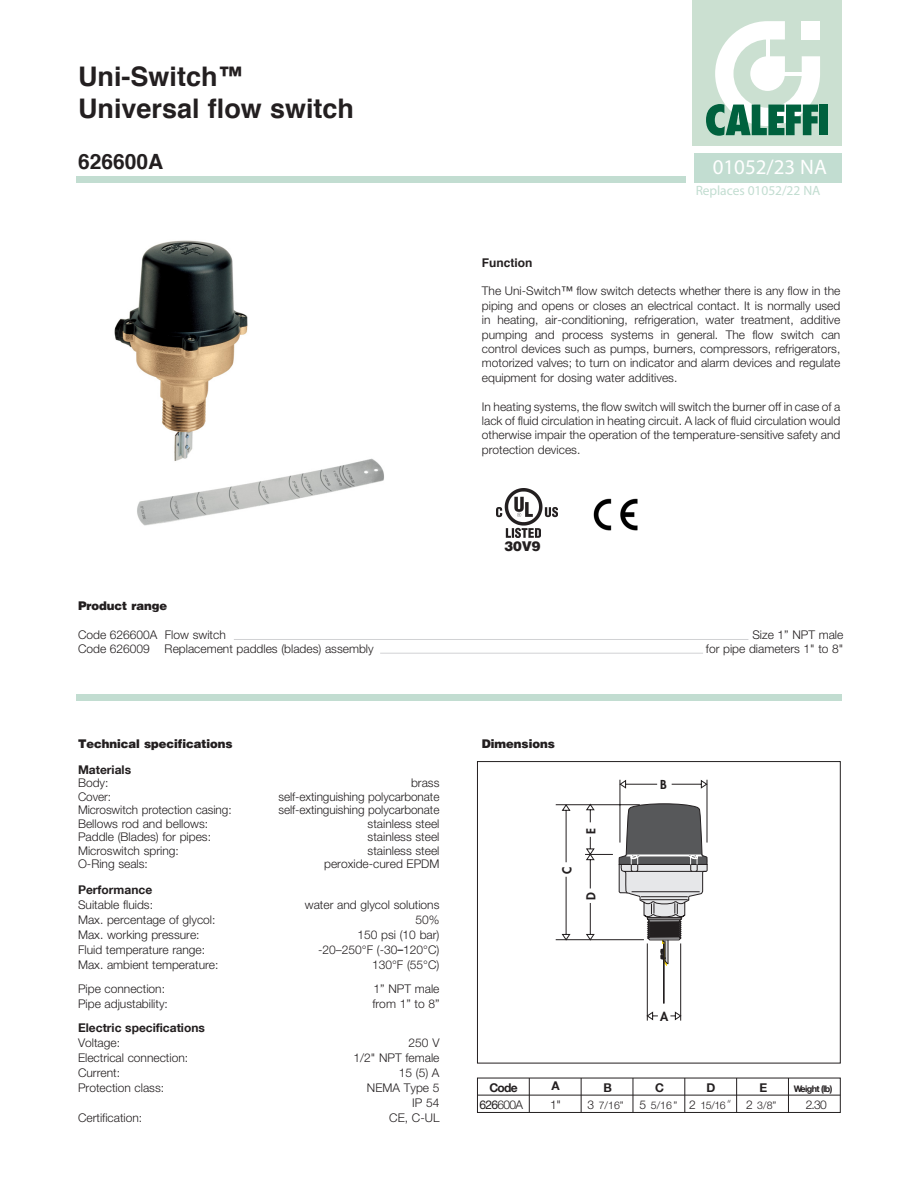
<style>
.page{position:relative;width:918px;height:1188px;background:#fff}
.page>*{position:absolute;margin:0;border:0;box-sizing:border-box;transform-origin:0 0}
.Normale{font:700 27px "Helvetica";color:#231f20}
.Normale-2{font:21px "Myriad Pro";color:#fff}
.Normale-3{font:700 21px "Helvetica";color:#231f20}
.Normale-4{font:13.5px "Myriad Pro";letter-spacing:-.005em;color:#c2ddd1}
.Normale-5{font:900 13.5px "Helvetica";color:#231f20}
.Normale-6{font:300 12px/14.4px "Helvetica Neue LT Std";color:#231f20;text-align:justify}
.Normale-7{font:700 12px/17.1px "Helvetica Neue LT Com";color:#231f20;text-align:center}
.Normale-8{font:900 12px "Helvetica";color:#231f20}
.Normale-9{font:700 12px "Helvetica";color:#231f20}
.t1{font:800 12px "Futura";color:#231f20}
.t2{font:300 10.5px "Helvetica Neue LT Std";letter-spacing:-.02em;color:#231f20}
.t3{font:700 9px "Helvetica Neue LT Com";letter-spacing:-.065em;color:#231f20}
.s1{font-weight:400}
.s2{font-weight:400;font-size:13.5px}
.s3{font-family:"Helvetica Neue LT Com";font-weight:700}
.s4{font-family:"Helvetica Neue LT Std";font-weight:400}
.s5{font-family:"Helvetica Neue LT Std";font-weight:300}
.s6{font-size:12px}
.s7{font-family:"Futura";font-size:12px}
</style>
<div class="page">
<div style="left:694px;top:153px;width:148px;height:30px;background:#c2ddd1"></div>
<div style="left:77px;top:694px;width:765px;height:7px;background:#c2ddd1"></div>
<hr style="left:234px;top:639px;width:514px;height:1px;background:#d1d2d4">
<div style="left:77px;top:176px;width:609px;height:7px;background:#c2ddd1"></div>
<svg style="left:477px;top:761px;width:364px;height:352px"></svg>
<hr style="left:477px;top:1095px;width:363px;height:1px;background:#231f20">
<hr style="left:788px;top:1078px;width:1px;height:34px;background:#231f20">
<hr style="left:529px;top:1078px;width:1px;height:34px;background:#231f20">
<hr style="left:581px;top:1078px;width:1px;height:34px;background:#231f20">
<hr style="left:633px;top:1078px;width:1px;height:34px;background:#231f20">
<hr style="left:685px;top:1078px;width:1px;height:34px;background:#231f20">
<hr style="left:736px;top:1078px;width:1px;height:34px;background:#231f20">
<img style="left:593px;top:498px;width:45px;height:33px">
<hr style="left:380px;top:653px;width:323px;height:1px;background:#d1d2d4">
<img style="left:497px;top:488px;width:61px;height:49px">
<div style="left:692px;top:0;width:149px;height:146px;background:#cbe0d1"></div>
<svg style="left:706px;top:21px;width:114px;height:115px"></svg>
<div style="left:820px;top:105px;width:8px;height:30px;background:#00613e"></div>
<img style="left:114px;top:240px;width:270px;height:286px">
<p class="Normale" style="left:78px;top:60px;width:168px">Uni-Switch™</p>
<p class="Normale" style="left:78px;top:92px;width:278px">Universal flow switch</p>
<p class="Normale-3" style="left:78px;top:148px;width:87px">626600A</p>
<p class="Normale-2" style="left:713px;top:154px;width:116px">01052/23 NA</p>
<p class="Normale-4" style="left:696px;top:182px;width:126px">Replaces 01052/22 NA</p>
<p class="Normale-9" style="left:482px;top:255px;width:52px">Function</p>
<p class="Normale-6" style="left:482px;top:284px;width:360px">The Uni-Switch<span class="s1">™</span> flow switch detects whether there is any flow in the piping and opens or closes an electrical contact. It is normally used in heating, air-conditioning, refrigeration, water treatment, additive pumping and process systems in general. The flow switch can control devices such as pumps, burners, compressors, refrigerators, motorized valves; to turn on indicator and alarm devices and regulate equipment for dosing water additives.</p>
<p class="Normale-6" style="left:482px;top:399px;width:360px">In heating systems, the flow switch will switch the burner off in case of a</p>
<p class="Normale-6" style="left:482px;top:413px;width:360px">lack of fluid circulation in heating circuit. A lack of fluid circulation would</p>
<p class="Normale-6" style="left:482px;top:428px;width:360px">otherwise impair the operation of the temperature-sensitive safety and</p>
<p class="Normale-6" style="left:482px;top:442px;width:100px">protection devices.</p>
<p class="Normale-5" style="left:505px;top:537px;width:37px">30V9</p>
<p class="Normale-8" style="left:78px;top:598px;width:91px">Product range</p>
<p class="Normale-6" style="left:78px;top:627px;width:149px">Code 626600A Flow switch</p>
<p class="Normale-6" style="left:752px;top:627px;width:93px">Size 1” NPT male</p>
<p class="Normale-6" style="left:78px;top:641px;width:297px">Code 626009 Replacement paddles (blades) assembly</p>
<p class="Normale-6" style="left:706px;top:641px;width:139px">for pipe diameters 1" to 8"</p>
<p class="Normale-8" style="left:78px;top:736px;width:156px">Technical specifications</p>
<p class="Normale-7" style="left:78px;top:760px;width:55px">Materials</p>
<p class="Normale-6" style="left:78px;top:775px;width:32px">Body:</p>
<p class="Normale-6" style="left:411px;top:775px;width:30px">brass</p>
<p class="Normale-6" style="left:78px;top:789px;width:35px">Cover:</p>
<p class="Normale-6" style="left:278px;top:789px;width:162px">self-extinguishing polycarbonate</p>
<p class="Normale-6" style="left:78px;top:802px;width:155px">Microswitch protection casing:</p>
<p class="Normale-6" style="left:278px;top:802px;width:162px">self-extinguishing polycarbonate</p>
<p class="Normale-6" style="left:78px;top:816px;width:132px">Bellows rod and bellows:</p>
<p class="Normale-6" style="left:368px;top:816px;width:73px">stainless steel</p>
<p class="Normale-6" style="left:78px;top:829px;width:135px">Paddle (Blades) for pipes:</p>
<p class="Normale-6" style="left:368px;top:829px;width:73px">stainless steel</p>
<p class="Normale-6" style="left:78px;top:843px;width:102px">Microswitch spring:</p>
<p class="Normale-6" style="left:368px;top:843px;width:73px">stainless steel</p>
<p class="Normale-6" style="left:78px;top:856px;width:71px">O-Ring seals:</p>
<p class="Normale-6" style="left:324px;top:856px;width:117px">peroxide-cured EPDM</p>
<p class="Normale-7" style="left:78px;top:881px;width:76px">Performance</p>
<p class="Normale-6" style="left:78px;top:897px;width:77px">Suitable fluids:</p>
<p class="Normale-6" style="left:305px;top:897px;width:136px">water and glycol solutions</p>
<p class="Normale-6" style="left:78px;top:912px;width:139px">Max. percentage of glycol:</p>
<p class="Normale-6" style="left:415px;top:912px;width:26px">50%</p>
<p class="Normale-6" style="left:78px;top:927px;width:123px">Max. working pressure:</p>
<p class="Normale-6" style="left:358px;top:927px;width:83px">150 psi (10 bar)</p>
<p class="Normale-6" style="left:78px;top:942px;width:129px">Fluid temperature range:</p>
<p class="Normale-6" style="left:318px;top:942px;width:123px">-20–250°F (-30<span class="s2">–</span>120°C)</p>
<p class="Normale-6" style="left:78px;top:957px;width:142px">Max. ambient temperature:</p>
<p class="Normale-6" style="left:372px;top:957px;width:69px">130°F (55°C)</p>
<p class="Normale-6" style="left:78px;top:981px;width:89px">Pipe connection:</p>
<p class="Normale-6" style="left:374px;top:981px;width:67px">1” NPT male</p>
<p class="Normale-6" style="left:78px;top:996px;width:91px">Pipe adjustability:</p>
<p class="Normale-6" style="left:372px;top:996px;width:69px">from 1” to 8”</p>
<p class="Normale-7" style="left:78px;top:1019px;width:128px">Electric specifications</p>
<p class="Normale-6" style="left:78px;top:1035px;width:44px">Voltage:</p>
<p class="Normale-6" style="left:409px;top:1035px;width:32px">250 V</p>
<p class="Normale-6" style="left:78px;top:1050px;width:112px">Electrical connection:</p>
<p class="Normale-6" style="left:354px;top:1050px;width:87px">1/2" NPT female</p>
<p class="Normale-6" style="left:78px;top:1065px;width:44px">Current:</p>
<p class="Normale-6" style="left:399px;top:1065px;width:42px">15 (5) A</p>
<p class="Normale-6" style="left:78px;top:1080px;width:88px">Protection class:</p>
<p class="Normale-6" style="left:367px;top:1080px;width:74px">NEMA Type 5</p>
<p class="Normale-6" style="left:412px;top:1095px;width:29px">IP 54</p>
<p class="Normale-6" style="left:78px;top:1110px;width:66px">Certification:</p>
<p class="Normale-6" style="left:389px;top:1110px;width:52px">CE, C-UL</p>
<p class="Normale-8" style="left:482px;top:736px;width:74px">Dimensions</p>
<p class="t1" style="left:559px;top:874px;width:9px;rotate:-90deg">C</p>
<p class="t1" style="left:584px;top:834px;width:7px;rotate:-90deg">E</p>
<p class="t1" style="left:584px;top:900px;width:9px;rotate:-90deg">D</p>
<p class="t1" style="left:660px;top:777px;width:8px">B</p>
<p class="t1" style="left:660px;top:1009px;width:10px">A</p>
<p class="Normale-6" style="left:550px;top:1077px;width:12px;line-height:18.3px"><span class="s3">A<br></span>1"</p>
<p class="Normale-7" style="left:655px;top:1078px;width:10px">C</p>
<p class="Normale-7" style="left:480px;top:1078px;width:45px">Code<br><span class="s4">626</span><span class="s5">600A</span></p>
<p class="t3" style="left:794px;top:1083px;width:40px">Weight (lb)</p>
<p class="Normale-7" style="left:760px;top:1078px;width:9px">E</p>
<p class="t2" style="left:746px;top:1098px;width:32px"><span class="s6">2</span> 3/8”</p>
<p class="Normale-7" style="left:603px;top:1078px;width:10px">B</p>
<p class="t2" style="left:588px;top:1098px;width:38px"><span class="s6">3</span> 7/16”</p>
<p class="Normale-7" style="left:706px;top:1078px;width:10px">D</p>
<p class="t2" style="left:689px;top:1098px;width:44px"><span class="s6">2</span> 15/16<span class="s7">“</span></p>
<p class="Normale-6" style="left:806px;top:1097px;width:23px">2.30</p>
<p class="t2" style="left:640px;top:1098px;width:39px"><span class="s6">5</span> 5/16 ”</p>
</div>
